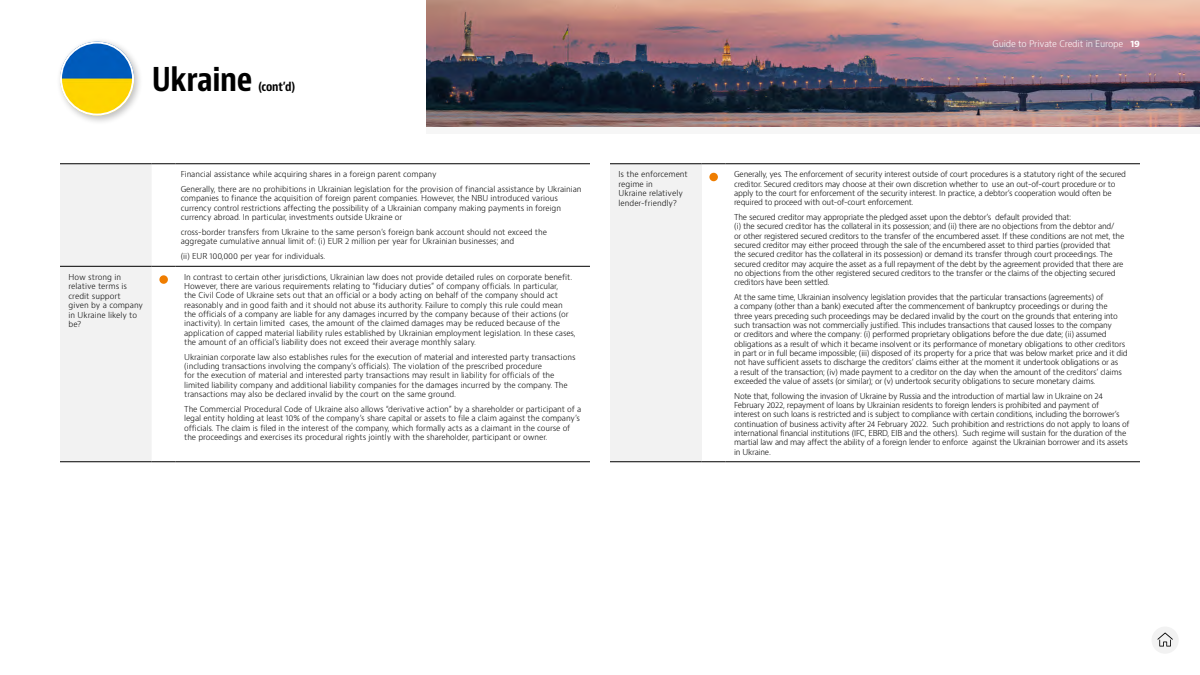
<style>
.page{position:relative;width:1200px;height:675px;background:#fff}
.page>*{position:absolute;margin:0;border:0;box-sizing:border-box;transform-origin:0 0}
.t1{font:700 condensed 32px "Baker Mc Kenzie Bernini";letter-spacing:-.01em;color:#000}
.t2{font:700 condensed 12px "Baker Mc Kenzie Bernini";color:#000}
.t3{font:300 9px "Baker Mc Kenzie Bernini";letter-spacing:-.02em;color:#fff}
.t4{font:300 8px/9.3px "Baker Mc Kenzie Bernini";letter-spacing:-.03em;color:#000}
.t5{font:300 8px/9.3px "Baker Mc Kenzie Bernini";letter-spacing:-.01em;color:#000}
.t6{font:300 8px/9.5px "Baker Mc Kenzie Bernini";color:#000}
.s1{font-weight:700}
</style>
<div class="page">
<svg style="left:427px;top:126px;width:773px;height:1px"></svg>
<img style="left:427px;top:0;width:773px;height:126px">
<div style="left:55px;top:37px;width:88px;height:88px;background:#000;opacity:.25"></div>
<img style="left:60px;top:42px;width:74px;height:74px;border-radius:37px">
<div style="left:60px;top:42px;width:74px;height:74px;border:2px solid #fff;border-radius:50%"></div>
<svg style="left:60px;top:164px;width:116px;height:299px"></svg>
<hr style="left:176px;top:164px;width:414px;height:1px;background:#000">
<hr style="left:176px;top:266px;width:414px;height:1px;background:#000">
<hr style="left:176px;top:462px;width:414px;height:1px;background:#000">
<div style="left:159px;top:275px;width:9px;height:9px;background:#ef7d00;border-radius:50%"></div>
<div style="left:610px;top:164px;width:92px;height:298px;background:#f2f2f2"></div>
<hr style="left:610px;top:164px;width:92px;height:1px;background:#000">
<svg style="left:702px;top:164px;width:24px;height:1px"></svg>
<hr style="left:610px;top:462px;width:92px;height:1px;background:#000">
<svg style="left:702px;top:462px;width:24px;height:1px"></svg>
<hr style="left:726px;top:164px;width:414px;height:1px;background:#000">
<hr style="left:726px;top:462px;width:414px;height:1px;background:#000">
<div style="left:709px;top:173px;width:9px;height:8px;background:#ef7d00;border-radius:50%"></div>
<div style="left:1152px;top:627px;width:27px;height:27px;background:#f2f2f2;border-radius:50%"></div>
<svg style="left:1157px;top:633px;width:16px;height:14px"></svg>
<h1 class="t1" style="left:152px;top:60px;width:102px">Ukraine</h1>
<h2 class="t2" style="left:258px;top:80px;width:38px">(cont’d)</h2>
<p class="t5" style="left:181px;top:167px;width:402px;line-height:15px">Financial assistance while acquiring shares in a foreign parent company<br>Generally, there are no prohibitions in Ukrainian legislation for the provision of financial assistance by Ukrainian</p>
<p class="t5" style="left:181px;top:194px;width:382px">companies to finance the acquisition of foreign parent companies. However, the NBU introduced various currency control restrictions affecting the possibility of a Ukrainian company making payments in foreign currency abroad. In particular, investments outside Ukraine or</p>
<p class="t5" style="left:181px;top:228px;width:368px">cross-border transfers from Ukraine to the same person’s foreign bank account should not exceed the aggregate cumulative annual limit of: (i) EUR 2 million per year for Ukrainian businesses; and</p>
<p class="t5" style="left:181px;top:252px;width:146px">(ii) EUR 100,000 per year for individuals.</p>
<p class="t6" style="left:69px;top:272px;width:76px">How strong in relative terms is credit support<br>given by a company in Ukraine likely to be?</p>
<p class="t5" style="left:184px;top:272px;width:393px">In contrast to certain other jurisdictions, Ukrainian law does not provide detailed rules on corporate benefit.<br>However, there are various requirements relating to “fiduciary duties” of company officials. In particular,<br>the Civil Code of Ukraine sets out that an official or a body acting on behalf of the company should act reasonably and in good faith and it should not abuse its authority. Failure to comply this rule could mean the officials of a company are liable for any damages incurred by the company because of their actions (or inactivity). In certain limited cases, the amount of the claimed damages may be reduced because of the application of capped material liability rules established by Ukrainian employment legislation. In these cases, the amount of an official’s liability does not exceed their average monthly salary.</p>
<p class="t5" style="left:184px;top:352px;width:393px">Ukrainian corporate law also establishes rules for the execution of material and interested party transactions (including transactions involving the company’s officials). The violation of the prescribed procedure<br>for the execution of material and interested party transactions may result in liability for officials of the limited liability company and additional liability companies for the damages incurred by the company. The transactions may also be declared invalid by the court on the same ground.</p>
<p class="t5" style="left:184px;top:405px;width:399px">The Commercial Procedural Code of Ukraine also allows “derivative action” by a shareholder or participant of a legal entity holding at least 10% of the company’s share capital or assets to file a claim against the company’s officials. The claim is filed in the interest of the company, which formally acts as a claimant in the course of the proceedings and exercises its procedural rights jointly with the shareholder, participant or owner.</p>
<p class="t3" style="left:992px;top:38px;width:149px">Guide to Private Credit in Europe <span class="s1">19</span></p>
<p class="t6" style="left:619px;top:170px;width:71px">Is the enforcement regime in<br>Ukraine relatively lender‑friendly?</p>
<p class="t4" style="left:734px;top:170px;width:393px">Generally, yes. The enforcement of security interest outside of court procedures is a statutory right of the secured creditor. Secured creditors may choose at their own discretion whether to use an out-of-court procedure or to apply to the court for enforcement of the security interest. In practice, a debtor’s cooperation would often be required to proceed with out-of-court enforcement.</p>
<p class="t4" style="left:734px;top:213px;width:392px">The secured creditor may appropriate the pledged asset upon the debtor’s default provided that:<br>(i) the secured creditor has the collateral in its possession; and (ii) there are no objections from the debtor and/<br>or other registered secured creditors to the transfer of the encumbered asset. If these conditions are not met, the secured creditor may either proceed through the sale of the encumbered asset to third parties (provided that the secured creditor has the collateral in its possession) or demand its transfer through court proceedings. The secured creditor may acquire the asset as a full repayment of the debt by the agreement provided that there are no objections from the other registered secured creditors to the transfer or the claims of the objecting secured creditors have been settled.</p>
<p class="t4" style="left:734px;top:293px;width:395px">At the same time, Ukrainian insolvency legislation provides that the particular transactions (agreements) of<br>a company (other than a bank) executed after the commencement of bankruptcy proceedings or during the three years preceding such proceedings may be declared invalid by the court on the grounds that entering into such transaction was not commercially justified. This includes transactions that caused losses to the company<br>or creditors and where the company: (i) performed proprietary obligations before the due date; (ii) assumed obligations as a result of which it became insolvent or its performance of monetary obligations to other creditors in part or in full became impossible; (iii) disposed of its property for a price that was below market price and it did not have sufficient assets to discharge the creditors’ claims either at the moment it undertook obligations or as<br>a result of the transaction; (iv) made payment to a creditor on the day when the amount of the creditors’ claims exceeded the value of assets (or similar); or (v) undertook security obligations to secure monetary claims.</p>
<p class="t4" style="left:734px;top:391px;width:397px">Note that, following the invasion of Ukraine by Russia and the introduction of martial law in Ukraine on 24<br>February 2022, repayment of loans by Ukrainian residents to foreign lenders is prohibited and payment of<br>interest on such loans is restricted and is subject to compliance with certain conditions, including the borrower’s continuation of business activity after 24 February 2022. Such prohibition and restrictions do not apply to loans of international financial institutions (IFC, EBRD, EIB and the others). Such regime will sustain for the duration of the martial law and may affect the ability of a foreign lender to enforce against the Ukrainian borrower and its assets in Ukraine.</p>
</div>
